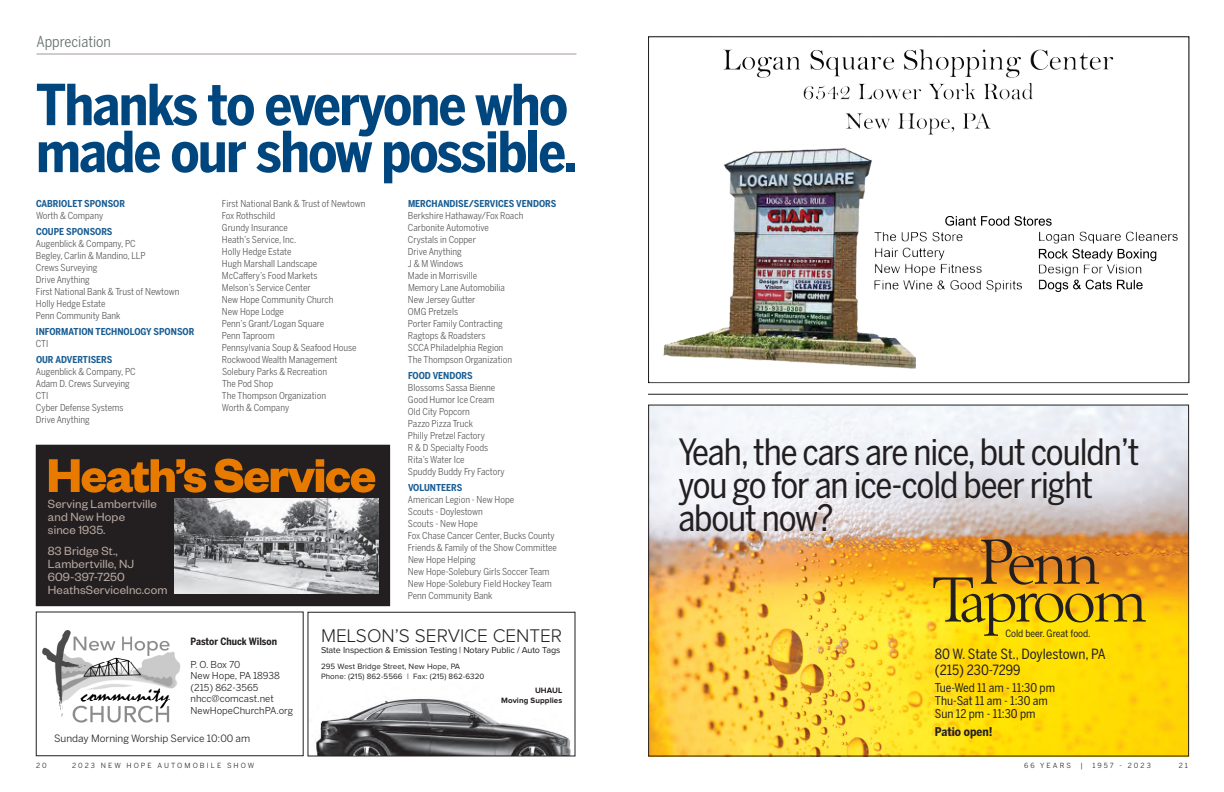
<style>
.page{position:relative;width:1224px;height:792px;background:#fff}
.page>*{position:absolute;margin:0;border:0;box-sizing:border-box;transform-origin:0 0}
.Paragraph_Style_2{font:64.4px "Berling SHOP";letter-spacing:-.02em;color:#231f20}
.t1{font:700 56px/47px "Benton Sans Cond";letter-spacing:-.03em;color:#00467e}
.Paragraph_Style_2-2{font:700 52px "Founders Grotesk";letter-spacing:-.03em;color:#e87a00}
.Paragraph_Style_2-3{font:36px/33px "Benton Sans Cond";letter-spacing:-.03em;color:#231f20}
.t2{font:300 19px "Proxima Nova";color:#231f20}
.t3{font:15px "Benton Sans Cond";color:#64706d}
.Paragraph_Style_2-4{font:14px/16px "Benton Sans Cond";color:#231f20}
.Paragraph_Style_2-5{font:13px/13px "Founders Grotesk";letter-spacing:.01em;color:#b7a8a0}
.Paragraph_Style_2-6{font:12px "Benton Sans Cond";color:#231f20}
.Paragraph_Style_2-7{font:700 12px "Benton Sans Cond";color:#231f20}
.Paragraph_Style_2-8{font:10px "Benton Sans";color:#231f20}
.Paragraph_Style_2-9{font:10px "Benton Sans Cond";color:#231f20}
.Paragraph_Style_2-10{font:700 10px "Benton Sans Cond";color:#231f20}
.t4{font:9.5px/12px "Benton Sans Cond";color:#57585a}
.Paragraph_Style_2-11{font:9.5px/11.4px "Benton Sans";color:#231f20}
.t5{font:700 9.5px/12px "Benton Sans Cond";color:#1a5d93}
.t6{font:9px "Proxima Nova";letter-spacing:-.01em;color:#231f20}
.t7{font:8px/9.6px "Proxima Nova";letter-spacing:.01em;color:#231f20}
.t8{font:700 8px/9.6px "Proxima Nova";letter-spacing:.01em;color:#231f20;text-align:right}
.t9{font:900 7.6px "Avenir";color:#231f20}
.t10{font:7px "Benton Sans";letter-spacing:.3em;color:#231f20}
.t11{font:500 6.4px "Avenir";color:#231f20}
.t12{font:500 5.8px "Avenir";color:#231f20}
.s1{font-weight:700;color:#1a5d93}
.s2{font-weight:400;color:#57585a}
</style>
<div class="page">
<img style="left:315px;top:698px;width:256px;height:56px">
<div style="left:308px;top:612px;width:267px;height:144px;border:1px solid #231f20"></div>
<hr style="left:36px;top:54px;width:540px;height:1px;background:#a49899">
<div style="left:36px;top:612px;width:267px;height:144px;border:1px solid #231f20"></div>
<img style="left:42px;top:630px;width:139px;height:93px">
<div style="left:36px;top:445px;width:354px;height:161px;background:#231f20"></div>
<img style="left:174px;top:499px;width:205px;height:95px">
<hr style="left:648px;top:394px;width:540px;height:1px;background:#231f20">
<img style="left:648px;top:36px;width:542px;height:348px">
<img style="left:650px;top:407px;width:537px;height:347px">
<p class="t3" style="left:36px;top:33px;width:76px">Appreciation</p>
<p class="t1" style="left:36px;top:81px;width:543px">Thanks to everyone who made our show possible.</p>
<p class="t4" style="left:222px;top:198px;width:145px">First National Bank &amp; Trust of Newtown<br>Fox Rothschild<br>Grundy Insurance<br>Heath’s Service, Inc.<br>Holly Hedge Estate<br>Hugh Marshall Landscape<br>McCaffery’s Food Markets<br>Melson’s Service Center<br>New Hope Community Church<br>New Hope Lodge<br>Penn’s Grant/Logan Square<br>Penn Taproom<br>Pennsylvania Soup &amp; Seafood House<br>Rockwood Wealth Management<br>Solebury Parks &amp; Recreation  <br>The Pod Shop  <br>The Thompson Organization<br>Worth &amp; Company</p>
<p class="t4" style="left:408px;top:198px;width:150px"><span class="s1">MERCHANDISE/SERVICES VENDORS<br></span>Berkshire Hathaway/Fox Roach<br>Carbonite Automotive<br>Crystals in Copper<br>Drive Anything<br>J &amp; M Windows<br>Made in Morrisville<br>Memory Lane Automobilia<br>New Jersey Gutter<br>OMG Pretzels<br>Porter Family Contracting<br>Ragtops &amp; Roadsters<br>SCCA Philadelphia Region<br>The Thompson Organization</p>
<p class="t5" style="left:36px;top:198px;width:91px">CABRIOLET SPONSOR<br><span class="s2">Worth &amp; Company</span></p>
<p class="t4" style="left:36px;top:226px;width:145px"><span class="s1">COUPE SPONSORS<br></span>Augenblick &amp; Company, PC<br>Begley, Carlin &amp; Mandino, LLP<br>Crews Surveying<br>Drive Anything<br>First National Bank &amp; Trust of Newtown<br>Holly Hedge Estate<br>Penn Community Bank</p>
<p class="t5" style="left:36px;top:325px;width:160px">INFORMATION TECHNOLOGY SPONSOR<br><span class="s2">CTI</span></p>
<p class="t4" style="left:36px;top:353px;width:101px"><span class="s1">OUR ADVERTISERS<br></span>Augenblick &amp; Company, PC<br>Adam D. Crews Surveying<br>CTI<br>Cyber Defense Systems<br>Drive Anything</p>
<p class="t4" style="left:408px;top:370px;width:98px"><span class="s1">FOOD VENDORS<br></span>Blossoms Sassa Bienne<br>Good Humor Ice Cream<br>Old City Popcorn<br>Pazzo Pizza Truck<br>Philly Pretzel Factory<br>R &amp; D Specialty Foods<br>Rita’s Water Ice<br>Spuddy Buddy Fry Factory</p>
<p class="t4" style="left:408px;top:481px;width:151px"><span class="s1">VOLUNTEERS<br></span>American Legion - New Hope<br>Scouts - Doylestown<br>Scouts - New Hope<br>Fox Chase Cancer Center, Bucks County<br>Friends &amp; Family of the Show Committee<br>New Hope Helping<br>New Hope-Solebury Girls Soccer Team<br>New Hope-Solebury Field Hockey Team<br>Penn Community Bank</p>
<p class="t2" style="left:321px;top:625px;width:243px">MELSON’S SERVICE CENTER</p>
<p class="t6" style="left:321px;top:646px;width:241px">State Inspection &amp; Emission Testing | Notary Public / Auto Tags</p>
<p class="t7" style="left:321px;top:662px;width:165px">295 West Bridge Street, New Hope, PA<br>Phone: (215) 862-5566 | Fax: (215) 862-6320</p>
<p class="t8" style="left:501px;top:686px;width:63px">UHAUL<br>Moving Supplies</p>
<p class="Paragraph_Style_2-3" style="left:678px;top:435px;width:463px">Yeah, the cars are nice, but couldn’t you go for an ice-cold beer right about now?</p>
<p class="Paragraph_Style_2" style="left:981px;top:528px;width:120px">Penn</p>
<p class="Paragraph_Style_2-2" style="left:46px;top:442px;width:331px">Heath’s Service</p>
<p class="Paragraph_Style_2-5" style="left:48px;top:497px;width:110px">Serving Lambertville and New Hope<br>since 1935.</p>
<p class="Paragraph_Style_2-5" style="left:48px;top:543px;width:121px">83 Bridge St.,<br>Lambertville, NJ<br>609-397-7250<br>HeathsServiceInc.com</p>
<p class="Paragraph_Style_2" style="left:933px;top:565px;width:214px">Taproom</p>
<p class="Paragraph_Style_2-4" style="left:935px;top:646px;width:172px">80 W. State St., Doylestown, PA (215) 230-7299</p>
<p class="Paragraph_Style_2-6" style="left:935px;top:681px;width:122px">Tue-Wed 11 am - 11:30 pm</p>
<p class="Paragraph_Style_2-6" style="left:935px;top:694px;width:115px">Thu-Sat 11 am - 1:30 am</p>
<p class="Paragraph_Style_2-6" style="left:935px;top:707px;width:102px">Sun 12 pm - 11:30 pm</p>
<p class="Paragraph_Style_2-7" style="left:935px;top:724px;width:59px">Patio open!</p>
<p class="Paragraph_Style_2-9" style="left:1005px;top:627px;width:87px">Cold beer. Great food.</p>
<p class="Paragraph_Style_2-10" style="left:191px;top:635px;width:88px">Pastor Chuck Wilson</p>
<p class="Paragraph_Style_2-11" style="left:191px;top:659px;width:91px">P. O. Box 70<br>New Hope, PA 18938</p>
<p class="Paragraph_Style_2-11" style="left:191px;top:682px;width:104px">(215) 862-3565 nhcc@comcast.net<br>NewHopeChurchPA.org</p>
<p class="Paragraph_Style_2-8" style="left:54px;top:732px;width:198px">Sunday Morning Worship Service 10:00 am</p>
<p class="t9" style="left:75px;top:730px;width:75px">Pastor Chuck Wilson</p>
<p class="t11" style="left:62px;top:739px;width:101px">P.O. Box 70, New Hope, PA 18938</p>
<p class="t12" style="left:54px;top:762px;width:117px">Sunday Morning Worship Service 10:00 a.m.</p>
<p class="t10" style="left:36px;top:762px;width:12px">2 0</p>
<p class="t10" style="left:72px;top:762px;width:184px">2023 NEW HOPE AUTOMOBILE SHOW</p>
<p class="t10" style="left:1024px;top:762px;width:48px">66 YEARS</p>
<p class="t10" style="left:1081px;top:762px;width:4px">|</p>
<p class="t10" style="left:1092px;top:762px;width:60px">1957 - 2023</p>
<p class="t10" style="left:1179px;top:762px;width:11px">2 1</p>
</div>
